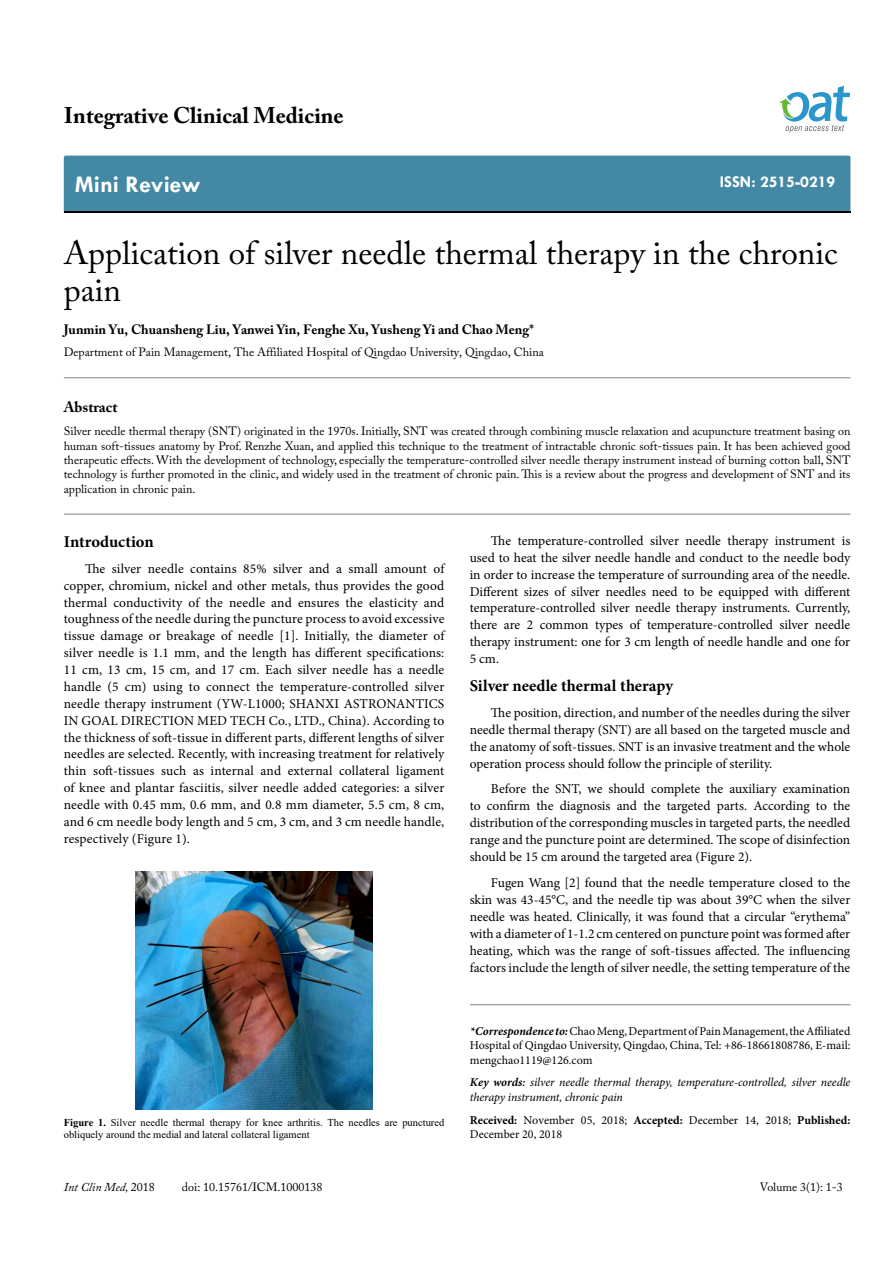
<style>
.page{position:relative;width:893px;height:1263px;background:#fff}
.page>*{position:absolute;margin:0;border:0;box-sizing:border-box;transform-origin:0 0}
.t1{font:33px/37.5px "Adobe Caslon Pro";color:#000}
.t2{font:700 24px "Tw Cen";color:#fff}
.t3{font:700 22.5px "Adobe Caslon Pro";color:#000}
.t4{font:700 16.5px "Minion Pro";letter-spacing:-.005em;color:#000}
.t5{font:700 16.5px "Tw Cen";color:#fff}
.t6{font:700 15px "Adobe Caslon Pro";color:#000}
.t7{font:13.5px/16.8px "Minion Pro";color:#000;text-align:justify}
.t8{font:700 13.5px "Adobe Caslon Pro";color:#000}
.t9{font:12px/14.4px "Adobe Caslon Pro";color:#000;text-align:justify}
.t10{font:12px/14.4px "Minion Pro";color:#000;text-align:justify}
.t11{font:italic 12px/14.4px "Minion Pro";letter-spacing:-.01em;color:#000}
.t12{font:italic 12px "Adobe Caslon Pro";color:#000}
.t13{font:10.5px/12.6px "Times New Roman";color:#000}
.s1{font-weight:700}
.s2{font-weight:700;font-style:italic}
.s3{font-weight:600}
.s4{font-style:normal}
</style>
<div class="page">
<div style="left:64px;top:156px;width:786px;height:56px;background:#4389a5"></div>
<svg style="left:779px;top:86px;width:71px;height:47px"></svg>
<hr style="left:64px;top:514px;width:786px;height:1px;background:#808285">
<hr style="left:64px;top:377px;width:786px;height:1px;background:#808285">
<hr style="left:470px;top:1004px;width:380px;height:1px;background:#808285">
<img style="left:135px;top:872px;width:238px;height:238px">
<h3 class="t3" style="left:64px;top:102px;width:281px">Integrative Clinical Medicine</h3>
<h2 class="t2" style="left:75px;top:170px;width:127px">Mini Review</h2>
<p class="t5" style="left:720px;top:172px;width:117px">ISSN: 2515-0219</p>
<h1 class="t1" style="left:64px;top:233px;width:775px">Application of silver needle thermal therapy in the chronic pain</h1>
<p class="t8" style="left:64px;top:322px;width:471px">Junmin Yu, Chuansheng Liu, Yanwei Yin, Fenghe Xu, Yusheng Yi and Chao Meng*</p>
<p class="t9" style="left:64px;top:345px;width:482px">Department of Pain Management, The Affiliated Hospital of Qingdao University, Qingdao, China</p>
<p class="t6" style="left:64px;top:398px;width:55px">Abstract</p>
<p class="t9" style="left:64px;top:424px;width:788px">Silver needle thermal therapy (SNT) originated in the 1970s. Initially, SNT was created through combining muscle relaxation and acupuncture treatment basing on human soft-tissues anatomy by Prof. Renzhe Xuan, and applied this technique to the treatment of intractable chronic soft-tissues pain. It has been achieved good therapeutic effects. With the development of technology, especially the temperature-controlled silver needle therapy instrument instead of burning cotton ball, SNT technology is further promoted in the clinic, and widely used in the treatment of chronic pain. This is a review about the progress and development of SNT and its application in chronic pain.</p>
<p class="t4" style="left:64px;top:530px;width:91px">Introduction</p>
<p class="t7" style="left:64px;top:560px;width:382px;text-indent:21px">The silver needle contains 85% silver and a small amount of copper, chromium, nickel and other metals, thus provides the good thermal conductivity of the needle and ensures the elasticity and toughness of the needle during the puncture process to avoid excessive tissue damage or breakage of needle [1]. Initially, the diameter of silver needle is 1.1 mm, and the length has different specifications:<br>11 cm, 13 cm, 15 cm, and 17 cm. Each silver needle has a needle handle (5 cm) using to connect the temperature-controlled silver needle therapy instrument (YW-L1000; SHANXI ASTRONANTICS IN GOAL DIRECTION MED TECH Co., LTD., China). According to the thickness of soft-tissue in different parts, different lengths of silver needles are selected. Recently, with increasing treatment for relatively thin soft-tissues such as internal and external collateral ligament of knee and plantar fasciitis, silver needle added categories: a silver needle with 0.45 mm, 0.6 mm, and 0.8 mm diameter, 5.5 cm, 8 cm, and 6 cm needle body length and 5 cm, 3 cm, and 3 cm needle handle, respectively (Figure 1).</p>
<p class="t13" style="left:64px;top:1115px;width:382px"><span class="s1">Figure 1.</span> Silver needle thermal therapy for knee arthritis. The needles are punctured obliquely around the medial and lateral collateral ligament</p>
<p class="t7" style="left:470px;top:533px;width:382px;text-indent:21px">The temperature-controlled silver needle therapy instrument is used to heat the silver needle handle and conduct to the needle body in order to increase the temperature of surrounding area of the needle.<br>Different sizes of silver needles need to be equipped with different temperature-controlled silver needle therapy instruments. Currently, there are 2 common types of temperature-controlled silver needle therapy instrument: one for 3 cm length of needle handle and one for 5 cm.</p>
<p class="t4" style="left:470px;top:674px;width:205px">Silver needle thermal therapy</p>
<p class="t7" style="left:470px;top:704px;width:382px;text-indent:21px">The position, direction, and number of the needles during the silver needle thermal therapy (SNT) are all based on the targeted muscle and the anatomy of soft-tissues. SNT is an invasive treatment and the whole operation process should follow the principle of sterility.</p>
<p class="t7" style="left:470px;top:780px;width:382px;text-indent:21px">Before the SNT, we should complete the auxiliary examination to confirm the diagnosis and the targeted parts. According to the distribution of the corresponding muscles in targeted parts, the needled range and the puncture point are determined. The scope of disinfection should be 15 cm around the targeted area (Figure 2).</p>
<p class="t7" style="left:470px;top:874px;width:382px;text-indent:21px">Fugen Wang [2] found that the needle temperature closed to the skin was 43-45°C, and the needle tip was about 39°C when the silver needle was heated. Clinically, it was found that a circular “erythema” with a diameter of 1-1.2 cm centered on puncture point was formed after heating, which was the range of soft-tissues affected. The influencing factors include the length of silver needle, the setting temperature of the</p>
<p class="t10" style="left:470px;top:1024px;width:382px"><span class="s2">*Correspondence to:</span>Chao Meng, Department of Pain Management, the Affiliated Hospital of Qingdao University, Qingdao, China, Tel: +86-18661808786, E-mail: mengchao1119@126.com</p>
<p class="t11" style="left:470px;top:1075px;width:382px"><span class="s1">Key words</span><span class="s3">:</span> silver needle thermal therapy, temperature-controlled, silver needle therapy instrument, chronic pain</p>
<p class="t10" style="left:470px;top:1113px;width:382px"><span class="s1">Received:</span> November 05, 2018; <span class="s1">Accepted:</span> December 14, 2018; <span class="s1">Published:<br></span>December 20, 2018</p>
<p class="t12" style="left:64px;top:1180px;width:92px">Int Clin Med, <span class="s4">2018</span></p>
<p class="t9" style="left:182px;top:1180px;width:142px">doi: 10.15761/ICM.1000138</p>
<p class="t9" style="left:760px;top:1180px;width:84px">Volume 3(1): 1-3</p>
</div>
